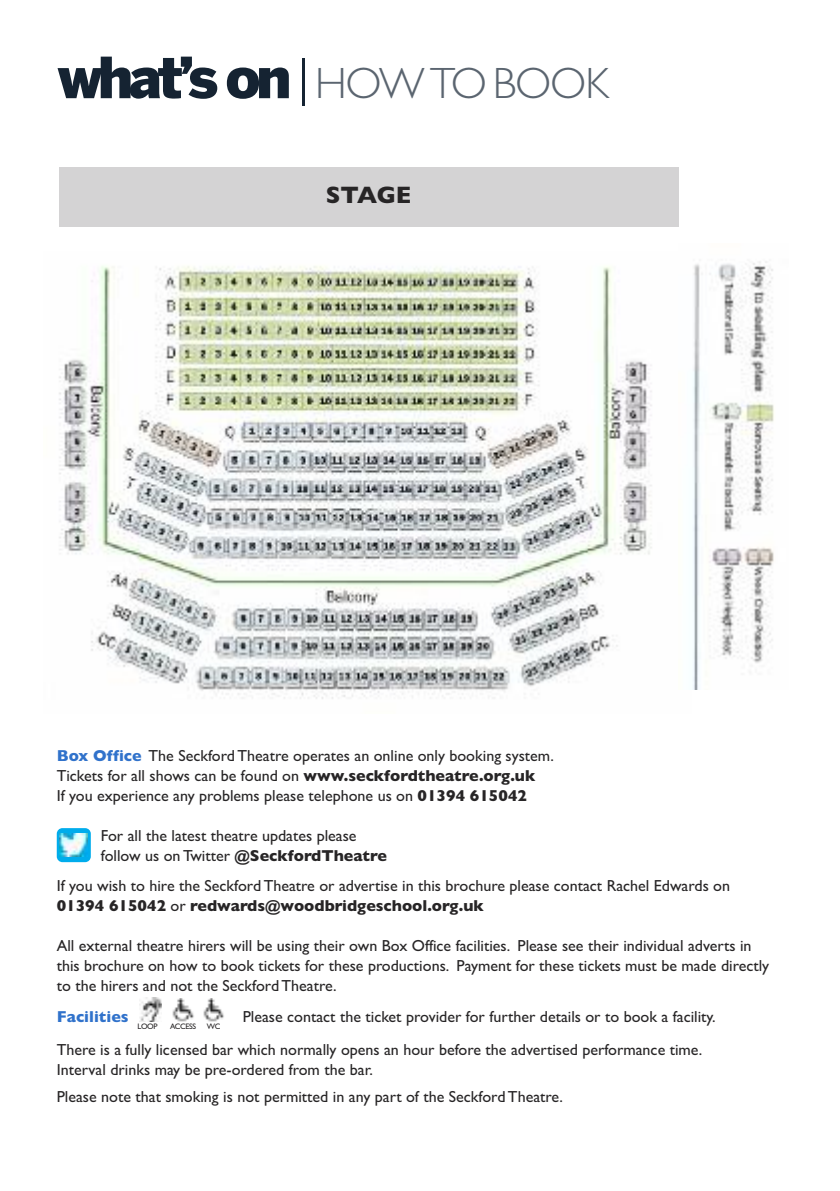
<style>
.page{position:relative;width:840px;height:1191px;background:#fff}
.page>*{position:absolute;margin:0;border:0;box-sizing:border-box;transform-origin:0 0}
.t1{font:300 44px "Gill Sans";letter-spacing:-.025em;color:#5b6570}
.t2{font:700 24px "Gill Sans";letter-spacing:-.005em;color:#272526}
.t3{font:16px/20px "Gill Sans";color:#272526}
.t4{font:700 16px "Gill Sans";color:#3072cb}
.t5{font:8px "Gill Sans";letter-spacing:-.05em;color:#272526}
.s1{font-family:"Benton Sans";font-weight:900;font-size:56.2px;color:#152332}
.s2{font-size:52px;color:#152332}
.s3{font-weight:700;color:#3072cb}
.s4{font-weight:700}
</style>
<div class="page">
<img style="left:59px;top:266px;width:593px;height:433px">
<img style="left:693px;top:261px;width:81px;height:428px">
<div style="left:59px;top:168px;width:618px;height:59px;background:#d4d3d4"></div>
<img style="left:139px;top:997px;width:22px;height:24px">
<img style="left:172px;top:998px;width:22px;height:24px">
<img style="left:203px;top:998px;width:21px;height:24px">
<div style="left:57px;top:828px;width:34px;height:34px;background:#00acec;border-radius:6px"></div>
<img style="left:60px;top:833px;width:28px;height:23px">
<h1 class="t1" style="left:58px;top:57px;width:552px"><span class="s1">what’son</span><span class="s2">|</span> HOWTOBOOK</h1>
<h2 class="t2" style="left:326px;top:180px;width:87px">STAGE</h2>
<p class="t3" style="left:57px;top:745px;width:498px"><span class="s3">Box Office</span> The Seckford Theatre operates an online only booking system.<br>Tickets for all shows can be found on <span class="s4">www.seckfordtheatre.org.uk<br></span>If you experience any problems please telephone us on <span class="s4">01394 615042</span></p>
<p class="t3" style="left:101px;top:825px;width:287px">For all the latest theatre updates please follow us on Twitter <span class="s4">@SeckfordTheatre</span></p>
<p class="t3" style="left:57px;top:875px;width:674px">If you wish to hire the Seckford Theatre or advertise in this brochure please contact Rachel Edwards on<br><span class="s4">01394 615042</span> or <span class="s4">redwards@woodbridgeschool.org.uk</span></p>
<p class="t3" style="left:57px;top:935px;width:713px">All external theatre hirers will be using their own Box Office facilities. Please see their individual adverts in this brochure on how to book tickets for these productions. Payment for these tickets must be made directly to the hirers and not the Seckford Theatre.</p>
<p class="t4" style="left:57px;top:1007px;width:73px">Facilities</p>
<p class="t3" style="left:57px;top:1000px;width:660px;line-height:33.2px;text-indent:186px">Please contact the ticket provider for further details or to book a facility.<br>There is a fully licensed bar which normally opens an hour before the advertised performance time.</p>
<p class="t3" style="left:57px;top:1055px;width:507px;line-height:27.2px">Interval drinks may be pre-ordered from the bar.<br>Please note that smoking is not permitted in any part of the Seckford Theatre.</p>
<p class="t5" style="left:137px;top:1021px;width:21px">LOOP</p>
<p class="t5" style="left:170px;top:1021px;width:27px">ACCESS</p>
<p class="t5" style="left:207px;top:1021px;width:15px">WC</p>
</div>
